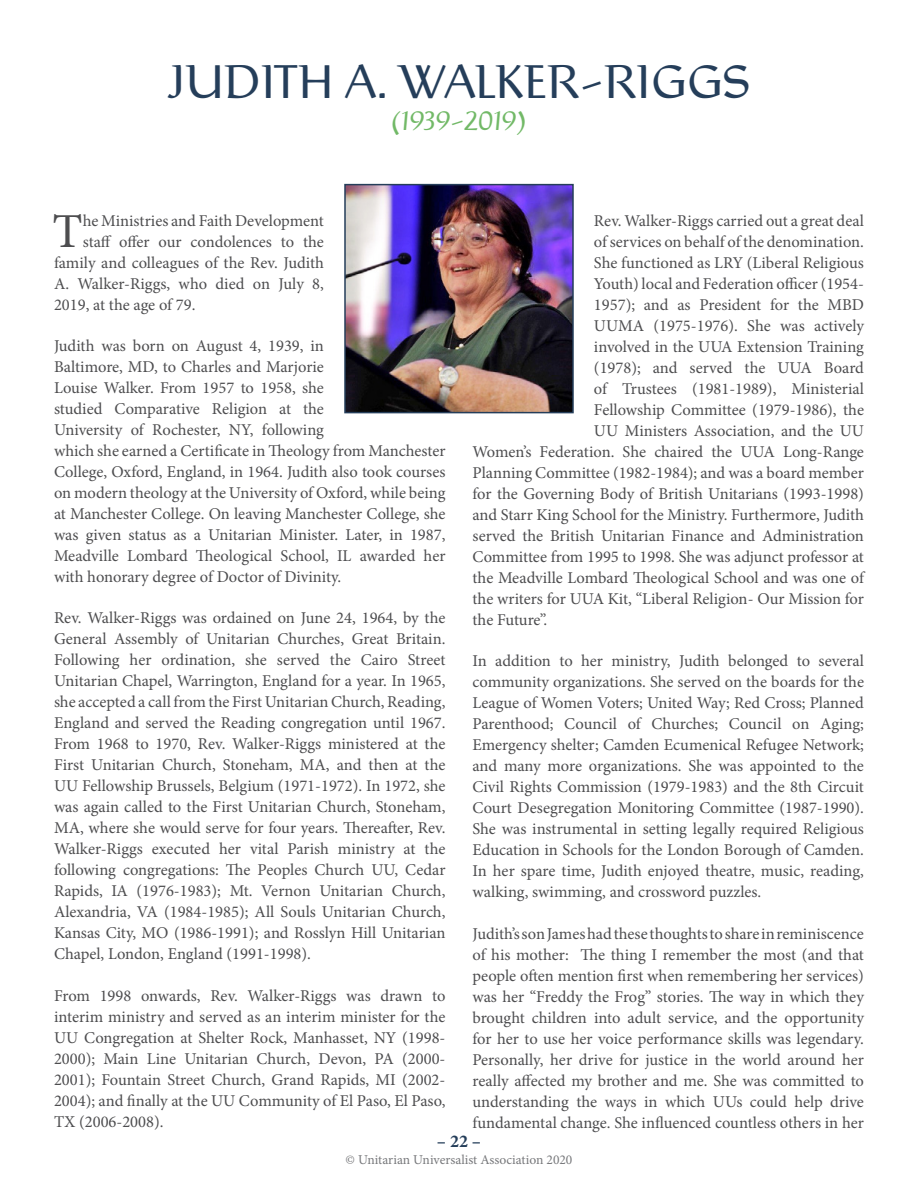
<style>
.page{position:relative;width:918px;height:1188px;background:#fff}
.page>*{position:absolute;margin:0;border:0;box-sizing:border-box;transform-origin:0 0}
.t1{font:48.75px "Minion Pro";color:#4d4d4f}
.t2{font:42px "Rieven Uncial";color:#253e5a}
.t3{font:italic 24px "Rieven Uncial";color:#72b967}
.t4{font:700 18px "Minion Pro";color:#253e5a}
.t5{font:16.5px/21px "Minion Pro";color:#4d4d4f;text-align:justify}
.t6{font:13.5px "Minion Pro";color:#77787b}
</style>
<div class="page">
<img style="left:347px;top:187px;width:224px;height:223px">
<div style="left:344px;top:184px;width:230px;height:229px;border:2px solid #253e5a"></div>
<h2 class="t2" style="left:168px;top:51px;width:584px">JUDITH A. WALKER-RIGGS</h2>
<h3 class="t3" style="left:391px;top:103px;width:137px">(1939-2019)</h3>
<h1 class="t1" style="left:53px;top:199px;width:32px">T</h1>
<p class="t5" style="left:83px;top:210px;width:243px">he Ministries and Faith Development</p>
<p class="t5" style="left:83px;top:231px;width:243px">staff offer our condolences to the</p>
<p class="t5" style="left:54px;top:252px;width:272px">family and colleagues of the Rev. Judith</p>
<p class="t5" style="left:54px;top:273px;width:271px">A. Walker-Riggs, who died on July 8,</p>
<p class="t5" style="left:54px;top:294px;width:143px">2019, at the age of 79.</p>
<p class="t5" style="left:54px;top:335px;width:393px;text-align:left">Judith was born on August 4, 1939, in<br>Baltimore, MD, to Charles and Marjorie<br>Louise Walker. From 1957 to 1958, she<br>studied Comparative Religion at the<br>University of Rochester, NY, following<br>which she earned a Certificate in Theology from Manchester College, Oxford, England, in 1964. Judith also took courses on modern theology at the University of Oxford, while being at Manchester College. On leaving Manchester College, she was given status as a Unitarian Minister. Later, in 1987, Meadville Lombard Theological School, IL awarded her with honorary degree of Doctor of Divinity.</p>
<p class="t5" style="left:54px;top:608px;width:393px">Rev. Walker-Riggs was ordained on June 24, 1964, by the General Assembly of Unitarian Churches, Great Britain.<br>Following her ordination, she served the Cairo Street Unitarian Chapel, Warrington, England for a year. In 1965, she accepted a call from the First Unitarian Church, Reading, England and served the Reading congregation until 1967.<br>From 1968 to 1970, Rev. Walker-Riggs ministered at the First Unitarian Church, Stoneham, MA, and then at the UU Fellowship Brussels, Belgium (1971-1972). In 1972, she was again called to the First Unitarian Church, Stoneham, MA, where she would serve for four years. Thereafter, Rev.<br>Walker-Riggs executed her vital Parish ministry at the following congregations: The Peoples Church UU, Cedar Rapids, IA (1976-1983); Mt. Vernon Unitarian Church, Alexandria, VA (1984-1985); All Souls Unitarian Church, Kansas City, MO (1986-1991); and Rosslyn Hill Unitarian Chapel, London, England (1991-1998).</p>
<p class="t5" style="left:54px;top:985px;width:393px">From 1998 onwards, Rev. Walker-Riggs was drawn to interim ministry and served as an interim minister for the UU Congregation at Shelter Rock, Manhasset, NY (1998- 2000); Main Line Unitarian Church, Devon, PA (2000- 2001); Fountain Street Church, Grand Rapids, MI (2002- 2004); and finally at the UU Community of El Paso, El Paso, TX (2006-2008).</p>
<p class="t5" style="left:594px;top:210px;width:271px">Rev. Walker-Riggs carried out a great deal</p>
<p class="t5" style="left:594px;top:231px;width:272px">of services on behalf of the denomination.</p>
<p class="t5" style="left:594px;top:252px;width:271px">She functioned as LRY (Liberal Religious</p>
<p class="t5" style="left:594px;top:273px;width:272px">Youth) local and Federation officer (1954-</p>
<p class="t5" style="left:594px;top:294px;width:271px">1957); and as President for the MBD</p>
<p class="t5" style="left:594px;top:315px;width:271px">UUMA (1975-1976). She was actively</p>
<p class="t5" style="left:594px;top:336px;width:271px">involved in the UUA Extension Training</p>
<p class="t5" style="left:594px;top:357px;width:272px">(1978); and served the UUA Board</p>
<p class="t5" style="left:594px;top:378px;width:272px">of Trustees (1981-1989), Ministerial</p>
<p class="t5" style="left:594px;top:399px;width:272px">Fellowship Committee (1979-1986), the</p>
<p class="t5" style="left:594px;top:420px;width:272px">UU Ministers Association, and the UU</p>
<p class="t5" style="left:472px;top:441px;width:393px">Women’s Federation. She chaired the UUA Long-Range</p>
<p class="t5" style="left:472px;top:462px;width:393px">Planning Committee (1982-1984); and was a board member</p>
<p class="t5" style="left:472px;top:483px;width:393px">for the Governing Body of British Unitarians (1993-1998)</p>
<p class="t5" style="left:472px;top:504px;width:393px">and Starr King School for the Ministry. Furthermore, Judith</p>
<p class="t5" style="left:472px;top:525px;width:393px">served the British Unitarian Finance and Administration</p>
<p class="t5" style="left:472px;top:546px;width:393px">Committee from 1995 to 1998. She was adjunct professor at</p>
<p class="t5" style="left:472px;top:567px;width:393px">the Meadville Lombard Theological School and was one of</p>
<p class="t5" style="left:472px;top:588px;width:393px">the writers for UUA Kit, “Liberal Religion- Our Mission for</p>
<p class="t5" style="left:472px;top:609px;width:76px">the Future”.</p>
<p class="t5" style="left:472px;top:651px;width:393px">In addition to her ministry, Judith belonged to several community organizations. She served on the boards for the League of Women Voters; United Way; Red Cross; Planned Parenthood; Council of Churches; Council on Aging; Emergency shelter; Camden Ecumenical Refugee Network; and many more organizations. She was appointed to the Civil Rights Commission (1979-1983) and the 8th Circuit Court Desegregation Monitoring Committee (1987-1990).<br>She was instrumental in setting legally required Religious Education in Schools for the London Borough of Camden.<br>In her spare time, Judith enjoyed theatre, music, reading, walking, swimming, and crossword puzzles.</p>
<p class="t5" style="left:472px;top:923px;width:393px">Judith’s son James had these thoughts to share in reminiscence of his mother: The thing I remember the most (and that people often mention first when remembering her services) was her “Freddy the Frog” stories. The way in which they brought children into adult service, and the opportunity for her to use her voice performance skills was legendary.<br>Personally, her drive for justice in the world around her really affected my brother and me. She was committed to understanding the ways in which UUs could help drive fundamental change. She influenced countless others in her</p>
<p class="t4" style="left:437px;top:1128px;width:46px">– 22 –</p>
<p class="t6" style="left:346px;top:1150px;width:228px">© Unitarian Universalist Association 2020</p>
</div>
